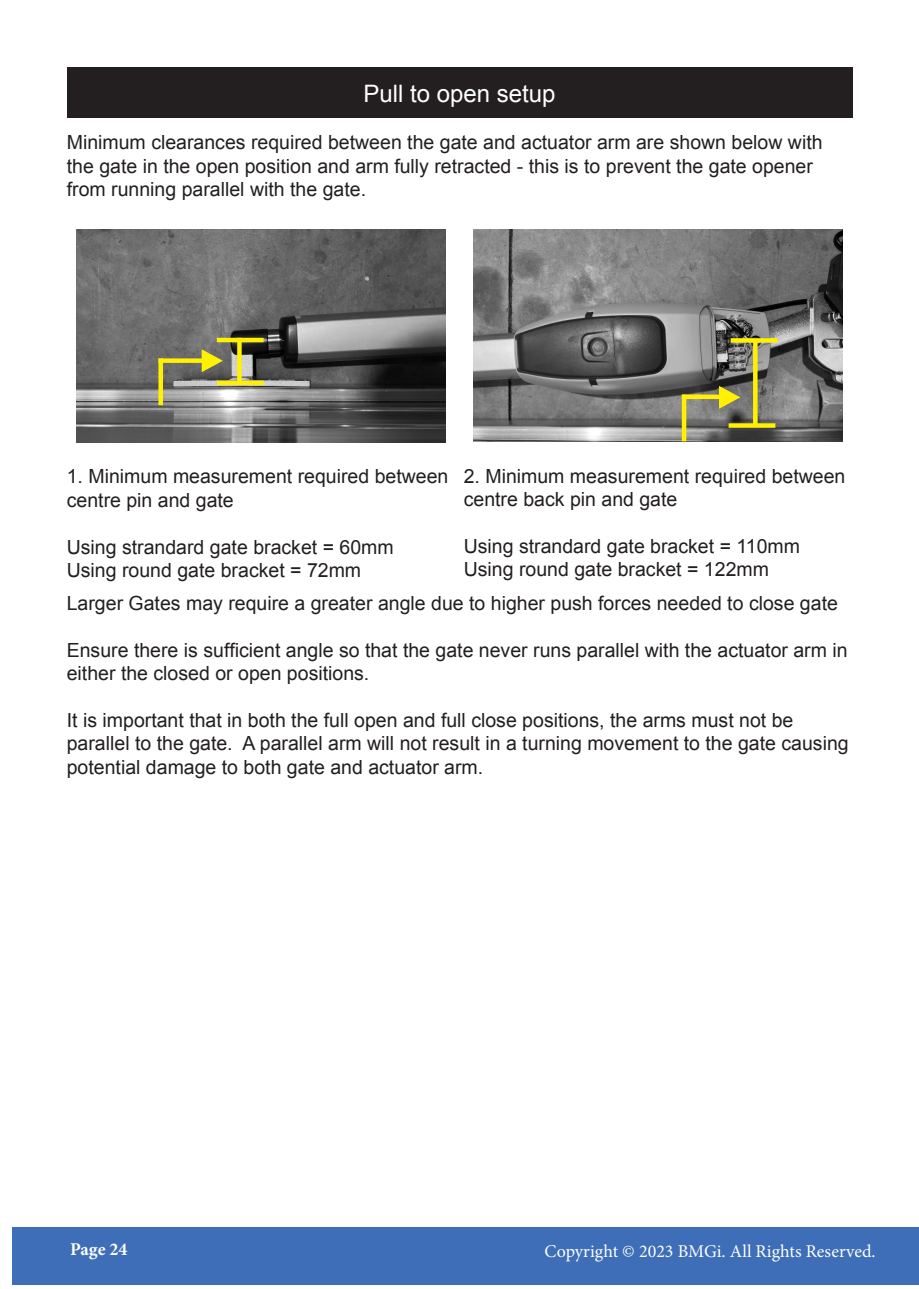
<style>
.page{position:relative;width:919px;height:1289px;background:#fff}
.page>*{position:absolute;margin:0;border:0;box-sizing:border-box;transform-origin:0 0}
.t1{font:24px "Arial";color:#fff}
.t2{font:19.5px/23.4px "Arial";color:#231f20}
.t3{font:18px "Minion Pro";color:#fff}
.t4{font:700 18px "Minion Pro";color:#fff}
</style>
<div class="page">
<div style="left:13px;top:1227px;width:905px;height:57px;background:#3d6eb7"></div>
<div style="left:67px;top:67px;width:785px;height:50px;background:#231f20"></div>
<img style="left:77px;top:229px;width:369px;height:213px">
<img style="left:473px;top:229px;width:369px;height:212px">
<div style="left:217px;top:380px;width:47px;height:5px;background:#fff101"></div>
<hr style="left:217px;top:338px;width:46px;height:4px;background:#fff101">
<div style="left:730px;top:338px;width:47px;height:5px;background:#fff101"></div>
<div style="left:728px;top:423px;width:47px;height:5px;background:#fff101"></div>
<div style="left:237px;top:338px;width:5px;height:46px;background:#fff101"></div>
<hr style="left:753px;top:340px;width:4px;height:84px;background:#fff101">
<div style="left:158px;top:358px;width:47px;height:5px;background:#fff101"></div>
<div style="left:681px;top:394px;width:47px;height:5px;background:#fff101"></div>
<div style="left:158px;top:358px;width:5px;height:47px;background:#fff101"></div>
<div style="left:681px;top:394px;width:5px;height:47px;background:#fff101"></div>
<svg style="left:202px;top:349px;width:21px;height:23px"></svg>
<svg style="left:719px;top:386px;width:21px;height:23px"></svg>
<p class="t1" style="left:363px;top:77px;width:194px">Pull to open setup</p>
<p class="t2" style="left:67px;top:131px;width:757px">Minimum clearances required between the gate and actuator arm are shown below with the gate in the open position and arm fully retracted - this is to prevent the gate opener from running parallel with the gate.</p>
<p class="t2" style="left:463px;top:464px;width:383px">2. Minimum measurement required between centre back pin and gate</p>
<p class="t2" style="left:463px;top:534px;width:338px">Using strandard gate bracket = 110mm</p>
<p class="t2" style="left:463px;top:558px;width:307px">Using round gate bracket = 122mm</p>
<p class="t2" style="left:67px;top:591px;width:772px">Larger Gates may require a greater angle due to higher push forces needed to close gate</p>
<p class="t2" style="left:67px;top:638px;width:782px">Ensure there is sufficient angle so that the gate never runs parallel with the actuator arm in either the closed or open positions.</p>
<p class="t2" style="left:67px;top:708px;width:728px">It is important that in both the full open and full close positions, the arms must not be</p>
<p class="t2" style="left:67px;top:732px;width:783px">parallel to the gate. A parallel arm will not result in a turning movement to the gate causing potential damage to both gate and actuator arm.</p>
<p class="t2" style="left:67px;top:465px;width:383px">1. Minimum measurement required between centre pin and gate</p>
<p class="t2" style="left:67px;top:535px;width:328px">Using strandard gate bracket = 60mm</p>
<p class="t2" style="left:67px;top:558px;width:296px">Using round gate bracket = 72mm</p>
<p class="t4" style="left:70px;top:1236px;width:59px">Page 24</p>
<p class="t3" style="left:544px;top:1239px;width:332px">Copyright © 2023 BMGi. All Rights Reserved.</p>
</div>
